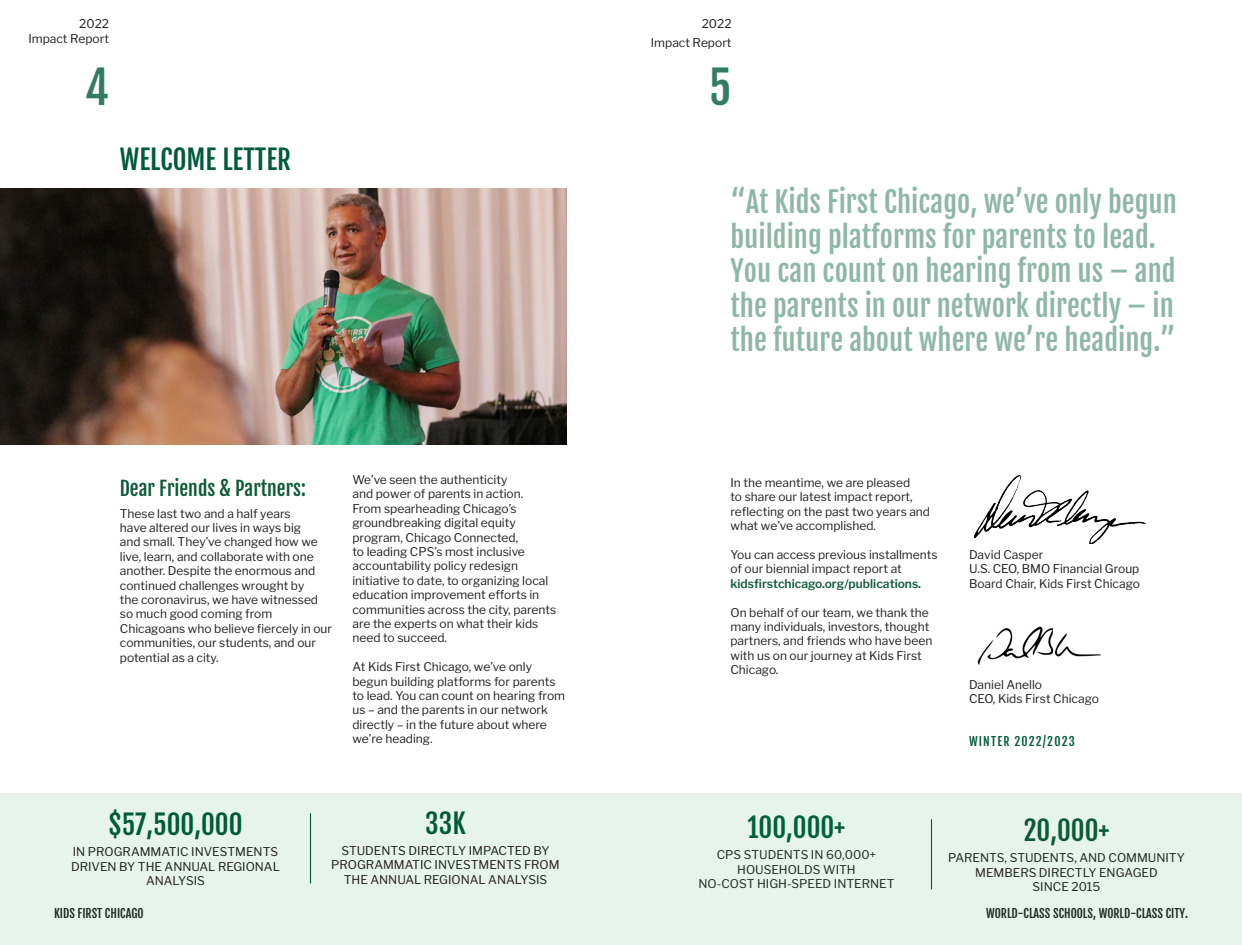
<style>
.page{position:relative;width:1242px;height:945px;background:#fff}
.page>*{position:absolute;margin:0;border:0;box-sizing:border-box;transform-origin:0 0}
.t1{font:45px "Fjalla One";color:#337c61}
.t2{font:28.5px/34.5px "Fjalla One";color:#8fb7a8}
.t3{font:27px "Fjalla One";color:#005b3a}
.t4{font:27px "Fjalla One";color:#0e5a3a}
.t5{font:19.5px "Fjalla One";color:#0e5a3a}
.t6{font:12px/14.4px "Libre Franklin";color:#231f20}
.t7{font:12px/14.4px "Libre Franklin";color:#222;text-align:center}
.t8{font:12px "Fjalla One";color:#231f20}
.t9{font:12px "Fjalla One";letter-spacing:.1em;color:#005b3a}
.s1{font-weight:600;color:#0e5a3a}
</style>
<div class="page">
<div style="left:0;top:793px;width:1242px;height:152px;background:#e6f4ec"></div>
<img style="left:977px;top:626px;width:123px;height:39px">
<hr style="left:310px;top:813px;width:1px;height:71px;background:#005b3a">
<img style="left:0;top:188px;width:567px;height:256px">
<hr style="left:931px;top:819px;width:1px;height:71px;background:#005b3a">
<img style="left:973px;top:474px;width:173px;height:69px">
<p class="t6" style="left:28px;top:17px;width:82px;text-align:right">2022<br>Impact Report</p>
<h1 class="t1" style="left:85px;top:59px;width:26px">4</h1>
<p class="t3" style="left:120px;top:143px;width:173px">WELCOME LETTER</p>
<p class="t5" style="left:120px;top:477px;width:188px">Dear Friends &amp; Partners:</p>
<p class="t6" style="left:120px;top:506px;width:214px">These last two and a half years<br>have altered our lives in ways big<br>and small. They’ve changed how we live, learn, and collaborate with one another. Despite the enormous and continued challenges wrought by<br>the coronavirus, we have witnessed so much good coming from<br>Chicagoans who believe fiercely in our communities, our students, and our potential as a city.</p>
<p class="t6" style="left:352px;top:473px;width:205px">We’ve seen the authenticity<br>and power of parents in action.<br>From spearheading Chicago’s groundbreaking digital equity program, Chicago Connected,<br>to leading CPS’s most inclusive accountability policy redesign initiative to date, to organizing local education improvement efforts in communities across the city, parents are the experts on what their kids need to succeed.</p>
<p class="t6" style="left:352px;top:660px;width:214px">At Kids First Chicago, we’ve only begun building platforms for parents to lead. You can count on hearing from us – and the parents in our network directly – in the future about where we’re heading.</p>
<p class="t3" style="left:108px;top:808px;width:136px">$57,500,000</p>
<p class="t6" style="left:71px;top:845px;width:210px;text-align:center">IN PROGRAMMATIC INVESTMENTS<br>DRIVEN BY THE ANNUAL REGIONAL<br>ANALYSIS</p>
<p class="t3" style="left:425px;top:806px;width:42px">33K</p>
<p class="t6" style="left:331px;top:843px;width:230px;text-align:center">STUDENTS DIRECTLY IMPACTED BY<br>PROGRAMMATIC INVESTMENTS FROM<br>THE ANNUAL REGIONAL ANALYSIS</p>
<p class="t6" style="left:651px;top:15px;width:82px;line-height:18.9px;text-align:right">2022<br>Impact Report</p>
<h1 class="t1" style="left:709px;top:59px;width:24px">5</h1>
<p class="t2" style="left:730px;top:185px;width:448px">“At Kids First Chicago, we’ve only begun building platforms for parents to lead.<br>You can count on hearing from us – and the parents in our network directly – in the future about where we’re heading.”</p>
<p class="t6" style="left:730px;top:476px;width:201px">In the meantime, we are pleased<br>to share our latest impact report, reflecting on the past two years and what we’ve accomplished.</p>
<p class="t6" style="left:730px;top:548px;width:209px">You can access previous installments of our biennial impact report at <span class="s1">kidsfirstchicago.org/publications.</span></p>
<p class="t6" style="left:730px;top:605px;width:203px">On behalf of our team, we thank the many individuals, investors, thought partners, and friends who have been with us on our journey at Kids First<br>Chicago.</p>
<p class="t6" style="left:969px;top:548px;width:76px">David Casper</p>
<p class="t6" style="left:969px;top:562px;width:172px">U.S. CEO, BMO Financial Group</p>
<p class="t6" style="left:969px;top:576px;width:173px">Board Chair, Kids First Chicago</p>
<p class="t6" style="left:969px;top:677px;width:75px">Daniel Anello</p>
<p class="t6" style="left:969px;top:692px;width:132px">CEO, Kids First Chicago</p>
<p class="t9" style="left:969px;top:734px;width:107px">WINTER 2022/2023</p>
<p class="t3" style="left:748px;top:811px;width:99px">100,000+</p>
<p class="t6" style="left:717px;top:848px;width:161px;text-align:center">CPS STUDENTS IN 60,000+<br>HOUSEHOLDS WITH</p>
<p class="t6" style="left:699px;top:876px;width:197px">NO-COST HIGH-SPEED INTERNET</p>
<p class="t4" style="left:1023px;top:814px;width:88px">20,000+</p>
<p class="t7" style="left:948px;top:851px;width:238px">PARENTS, STUDENTS, AND COMMUNITY<br>MEMBERS DIRECTLY ENGAGED</p>
<p class="t7" style="left:1033px;top:879px;width:69px">SINCE 2015</p>
<p class="t8" style="left:54px;top:906px;width:91px">KIDS FIRST CHICAGO</p>
<p class="t8" style="left:986px;top:906px;width:203px">WORLD-CLASS SCHOOLS, WORLD-CLASS CITY.</p>
</div>
